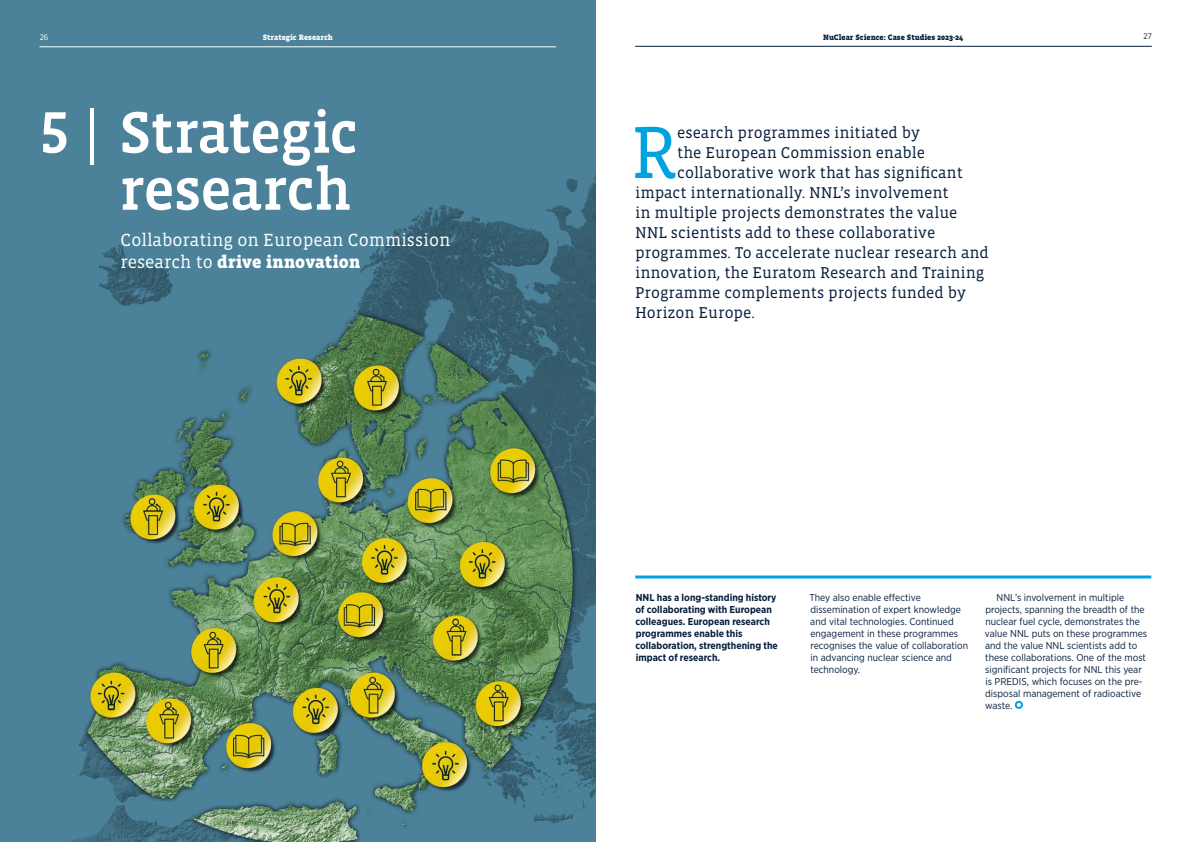
<style>
.page{position:relative;width:1191px;height:842px;background:#fff}
.page>*{position:absolute;margin:0;border:0;box-sizing:border-box;transform-origin:0 0}
.t1{font:75.3px "Vista Slab OTCE";color:#00a2df}
.t2{font:500 60px "Vista Slab OTCE";letter-spacing:-.02em;color:#fff}
.t3{font:18px/21.6px "Vista Slab OTCE";color:#fff}
.t4{font:16px "Vista Slab OTCE";color:#061e3d}
.t5{font:10px/12px "Gotham Narrow";color:#061e3d}
.t6{font:700 10px/12px "Gotham Narrow";color:#061e3d}
.t7{font:900 8px "Vista Slab OTCE";color:#061e3d}
.t8{font:900 8px "Vista Slab OTCE";color:#fff}
.t9{font:8px "Gotham Narrow";color:#061e3d}
.t10{font:8px "Gotham Narrow";color:#fff}
.s1{font-weight:300}
.s2{font-weight:900}
</style>
<div class="page">
<hr style="left:635px;top:46px;width:516px;height:1px;background:#061e3d">
<img style="left:0;top:0;width:595px;height:842px">
<hr style="left:39px;top:47px;width:517px;height:1px;background:#fff">
<div style="left:1014px;top:701px;width:9px;height:8px;border:2px solid #00a2df;border-radius:50%"></div>
<hr style="left:635px;top:575px;width:516px;height:3px;background:#00a2df">
<p class="t10" style="left:40px;top:32px;width:10px">26</p>
<p class="t8" style="left:263px;top:32px;width:72px">Strategic Research</p>
<p class="t2" style="left:39px;top:98px;width:320px">5 <span class="s1">|</span> Strategic</p>
<p class="t2" style="left:119px;top:155px;width:234px">research</p>
<p class="t3" style="left:120px;top:229px;width:331px">Collaborating on European Commission research to <span class="s2">drive innovation</span></p>
<p class="t7" style="left:823px;top:32px;width:141px">NuClear Science: Case Studies 2023-24</p>
<p class="t9" style="left:1143px;top:32px;width:10px">27</p>
<p class="t1" style="left:630px;top:110px;width:48px">R</p>
<p class="t4" style="left:677px;top:123px;width:244px">esearch programmes initiated by</p>
<p class="t4" style="left:677px;top:143px;width:249px">the European Commission enable</p>
<p class="t4" style="left:677px;top:163px;width:287px">collaborative work that has significant</p>
<p class="t4" style="left:635px;top:183px;width:315px">impact internationally. NNL’s involvement</p>
<p class="t4" style="left:635px;top:203px;width:324px">in multiple projects demonstrates the value</p>
<p class="t4" style="left:635px;top:223px;width:302px">NNL scientists add to these collaborative</p>
<p class="t4" style="left:635px;top:243px;width:355px">programmes. To accelerate nuclear research and</p>
<p class="t4" style="left:635px;top:263px;width:351px">innovation, the Euratom Research and Training</p>
<p class="t4" style="left:635px;top:283px;width:332px">Programme complements projects funded by</p>
<p class="t4" style="left:635px;top:303px;width:121px">Horizon Europe.</p>
<p class="t6" style="left:635px;top:591px;width:144px">NNL has a long-standing history of collaborating with European colleagues. European research programmes enable this collaboration, strengthening the impact of research.</p>
<p class="t5" style="left:809px;top:591px;width:160px">They also enable effective dissemination of expert knowledge and vital technologies. Continued engagement in these programmes recognises the value of collaboration in advancing nuclear science and technology.</p>
<p class="t5" style="left:985px;top:591px;width:164px;text-indent:12px">NNL’s involvement in multiple projects, spanning the breadth of the nuclear fuel cycle, demonstrates the value NNL puts on these programmes and the value NNL scientists add to these collaborations. One of the most significant projects for NNL this year is PREDIS, which focuses on the pre&shy;disposal management of radioactive waste.</p>
</div>
